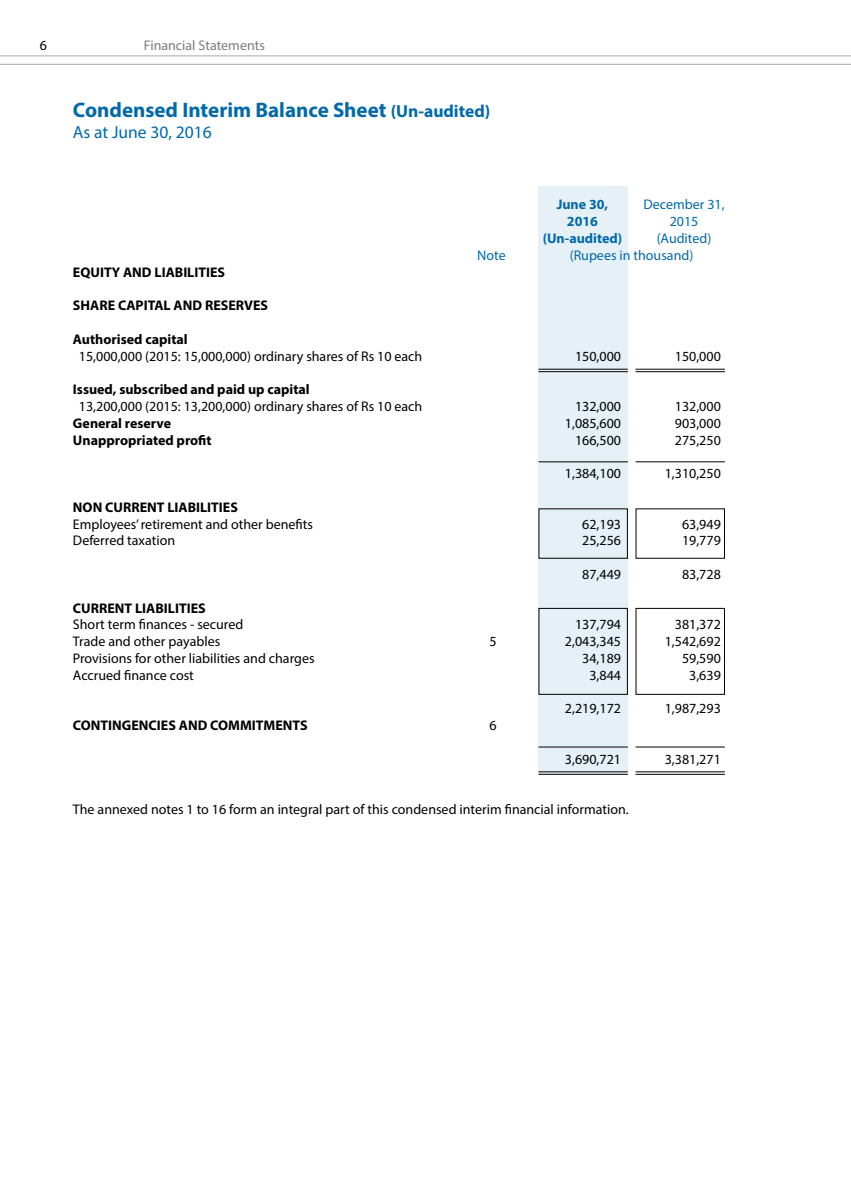
<style>
.page{position:relative;width:851px;height:1197px;background:#fff}
.page>*{position:absolute;margin:0;border:0;box-sizing:border-box;transform-origin:0 0}
.t1{font:700 21px "Myriad Pro";color:#0069aa}
.t2{font:17.5px "Myriad Pro";color:#0069aa}
.t3{font:14px "Myriad Pro";color:#000}
.t4{font:700 14px "Myriad Pro";color:#000}
.t5{font:14px "Myriad Pro";color:#0069aa}
.t6{font:700 14px "Myriad Pro";color:#0069aa}
.t7{font:14px "Myriad Pro";color:#7b7c7f}
.s1{font-size:17.5px}
</style>
<div class="page">
<hr style="left:0;top:55px;width:850px;height:1px;background:#a7a9ac">
<div style="left:538px;top:187px;width:89px;height:587px;background:#e6f0f7"></div>
<div style="left:635px;top:608px;width:89px;height:87px;border:1px solid #000"></div>
<div style="left:538px;top:608px;width:89px;height:87px;border:1px solid #000"></div>
<div style="left:538px;top:508px;width:89px;height:51px;border:1px solid #000"></div>
<hr style="left:635px;top:747px;width:89px;height:1px;background:#000">
<hr style="left:538px;top:747px;width:89px;height:1px;background:#000">
<hr style="left:635px;top:771px;width:89px;height:1px;background:#000">
<hr style="left:538px;top:771px;width:89px;height:1px;background:#000">
<hr style="left:635px;top:774px;width:89px;height:1px;background:#000">
<hr style="left:538px;top:774px;width:89px;height:1px;background:#000">
<hr style="left:635px;top:461px;width:89px;height:1px;background:#000">
<hr style="left:538px;top:461px;width:89px;height:1px;background:#000">
<hr style="left:635px;top:369px;width:89px;height:1px;background:#000">
<hr style="left:538px;top:369px;width:89px;height:1px;background:#000">
<hr style="left:635px;top:371px;width:89px;height:1px;background:#000">
<hr style="left:538px;top:371px;width:89px;height:1px;background:#000">
<hr style="left:0;top:64px;width:850px;height:1px;background:#a7a9ac">
<p class="t3" style="left:40px;top:36px;width:9px">6</p>
<p class="t7" style="left:144px;top:36px;width:122px">Financial Statements</p>
<h1 class="t1" style="left:73px;top:96px;width:419px">Condensed Interim Balance Sheet <span class="s1">(Un-audited)</span></h1>
<p class="t2" style="left:73px;top:121px;width:140px">As at June 30, 2016</p>
<p class="t6" style="left:556px;top:196px;width:53px">June 30,</p>
<p class="t5" style="left:643px;top:196px;width:83px">December 31,</p>
<p class="t6" style="left:567px;top:212px;width:33px">2016</p>
<p class="t5" style="left:669px;top:213px;width:30px">2015</p>
<p class="t6" style="left:542px;top:229px;width:81px">(Un-audited)</p>
<p class="t5" style="left:656px;top:230px;width:56px">(Audited)</p>
<p class="t5" style="left:477px;top:246px;width:30px">Note</p>
<p class="t5" style="left:569px;top:246px;width:125px">(Rupees in thousand)</p>
<p class="t4" style="left:73px;top:263px;width:154px">EQUITY AND LIABILITIES</p>
<p class="t4" style="left:73px;top:296px;width:196px">SHARE CAPITAL AND RESERVES</p>
<p class="t4" style="left:73px;top:330px;width:116px">Authorised capital</p>
<p class="t3" style="left:79px;top:347px;width:345px">15,000,000 (2015: 15,000,000) ordinary shares of Rs 10 each</p>
<p class="t3" style="left:575px;top:347px;width:47px">150,000</p>
<p class="t3" style="left:674px;top:347px;width:47px">150,000</p>
<p class="t4" style="left:73px;top:380px;width:238px">Issued, subscribed and paid up capital</p>
<p class="t3" style="left:79px;top:398px;width:345px">13,200,000 (2015: 13,200,000) ordinary shares of Rs 10 each</p>
<p class="t3" style="left:575px;top:398px;width:47px">132,000</p>
<p class="t3" style="left:674px;top:398px;width:47px">132,000</p>
<p class="t4" style="left:73px;top:414px;width:100px">General reserve</p>
<p class="t3" style="left:565px;top:414px;width:58px">1,085,600</p>
<p class="t3" style="left:674px;top:414px;width:47px">903,000</p>
<p class="t4" style="left:73px;top:431px;width:140px">Unappropriated profit</p>
<p class="t3" style="left:575px;top:431px;width:47px">166,500</p>
<p class="t3" style="left:674px;top:431px;width:47px">275,250</p>
<p class="t3" style="left:565px;top:465px;width:58px">1,384,100</p>
<p class="t3" style="left:664px;top:465px;width:58px">1,310,250</p>
<p class="t4" style="left:73px;top:498px;width:166px">NON CURRENT LIABILITIES</p>
<p class="t3" style="left:73px;top:515px;width:241px">Employees’ retirement and other benefits</p>
<p class="t3" style="left:582px;top:515px;width:40px">62,193</p>
<p class="t3" style="left:682px;top:515px;width:40px">63,949</p>
<p class="t3" style="left:73px;top:532px;width:104px">Deferred taxation</p>
<p class="t3" style="left:582px;top:532px;width:40px">25,256</p>
<p class="t3" style="left:682px;top:532px;width:40px">19,779</p>
<p class="t3" style="left:582px;top:566px;width:40px">87,449</p>
<p class="t3" style="left:682px;top:566px;width:40px">83,728</p>
<p class="t4" style="left:73px;top:599px;width:134px">CURRENT LIABILITIES</p>
<p class="t3" style="left:73px;top:616px;width:172px">Short term finances - secured</p>
<p class="t3" style="left:575px;top:616px;width:47px">137,794</p>
<p class="t3" style="left:674px;top:616px;width:47px">381,372</p>
<p class="t3" style="left:73px;top:633px;width:149px">Trade and other payables</p>
<p class="t3" style="left:489px;top:633px;width:9px">5</p>
<p class="t3" style="left:565px;top:633px;width:58px">2,043,345</p>
<p class="t3" style="left:664px;top:633px;width:58px">1,542,692</p>
<p class="t3" style="left:73px;top:650px;width:243px">Provisions for other liabilities and charges</p>
<p class="t3" style="left:582px;top:650px;width:40px">34,189</p>
<p class="t3" style="left:682px;top:650px;width:40px">59,590</p>
<p class="t3" style="left:73px;top:666px;width:122px">Accrued finance cost</p>
<p class="t3" style="left:589px;top:666px;width:33px">3,844</p>
<p class="t3" style="left:689px;top:666px;width:33px">3,639</p>
<p class="t3" style="left:565px;top:700px;width:58px">2,219,172</p>
<p class="t3" style="left:664px;top:700px;width:58px">1,987,293</p>
<p class="t4" style="left:73px;top:716px;width:236px">CONTINGENCIES AND COMMITMENTS</p>
<p class="t3" style="left:489px;top:717px;width:9px">6</p>
<p class="t3" style="left:565px;top:750px;width:58px">3,690,721</p>
<p class="t3" style="left:664px;top:750px;width:58px">3,381,271</p>
<p class="t3" style="left:73px;top:801px;width:557px">The annexed notes 1 to 16 form an integral part of this condensed interim financial information.</p>
</div>
